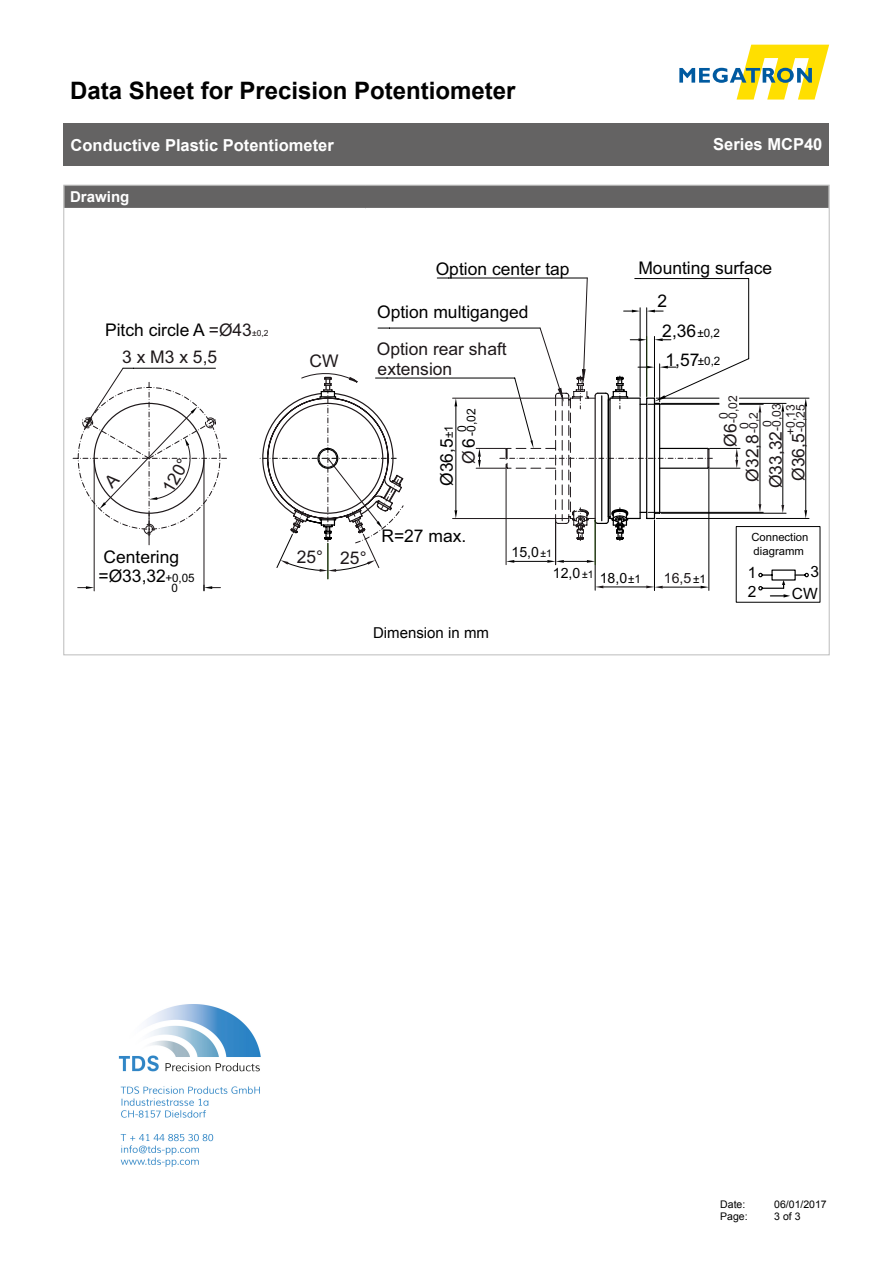
<style>
.page{position:relative;width:893px;height:1263px;background:#fff}
.page>*{position:absolute;margin:0;border:0;box-sizing:border-box;transform-origin:0 0}
.t1{font:700 24px "Arial";color:#000}
.t2{font:17.4px/37.3px "Arial";color:#000}
.t3{font:17.4px/23px "Arial";color:#1e181a;text-align:center}
.t4{font:700 16.5px "Arial";color:#fff}
.t5{font:15.6px "Arial";color:#000}
.t6{font:15px "Arial";color:#000}
.t7{font:700 15px "Arial";color:#fff}
.t8{font:14.1px "Arial";color:#000}
.t9{font:14.1px "Arial";color:#1e181a}
.t10{font:12.15px/23.2px "Arial";color:#1e181a}
.t11{font:12.15px "Arial";color:#000}
.t12{font:11.7px "Arial";color:#000}
.t13{font:11.25px/14.7px "Arial";color:#000}
.t14{font:10.5px "Arial";color:#000}
.s1{color:#1e181a}
.s2{font-size:8.55px;color:#1e181a}
.s3{font-size:11.7px}
.s4{font-size:12.15px}
.s5{font-size:10.35px}
.s6{font-size:11.7px;color:#000}
</style>
<div class="page">
<svg style="left:679px;top:45px;width:150px;height:55px"></svg>
<div style="left:64px;top:123px;width:765px;height:43px;background:#646363"></div>
<div style="left:66px;top:187px;width:761px;height:21px;background:#646363"></div>
<hr style="left:94px;top:460px;width:1px;height:131px;background:#1e181a">
<hr style="left:203px;top:460px;width:1px;height:131px;background:#1e181a">
<svg style="left:78px;top:586px;width:16px;height:3px"></svg>
<svg style="left:203px;top:585px;width:17px;height:5px"></svg>
<hr style="left:134px;top:368px;width:81px;height:1px;background:#000">
<svg style="left:276px;top:277px;width:533px;height:320px"></svg>
<svg style="left:197px;top:376px;width:399px;height:164px"></svg>
<img style="left:118px;top:1004px;width:143px;height:163px">
<svg style="left:82px;top:367px;width:115px;height:180px"></svg>
<h1 class="t1" style="left:70px;top:74px;width:447px">Data Sheet for Precision Potentiometer</h1>
<p class="t4" style="left:71px;top:134px;width:265px">Conductive Plastic Potentiometer</p>
<p class="t4" style="left:713px;top:133px;width:111px">Series MCP40</p>
<p class="t7" style="left:70px;top:187px;width:61px">Drawing</p>
<p class="t2" style="left:105px;top:311px;width:165px">Pitch circle A <span class="s1">=Ø43</span><span class="s2">±0,2</span></p>
<p class="t3" style="left:122px;top:346px;width:97px">3 x M3 x 5,5</p>
<p class="t3" style="left:157px;top:485px;width:38px;rotate:-60deg">120°</p>
<p class="t2" style="left:99px;top:547px;width:98px;line-height:19px">Centering =Ø33,32<span class="s3">+0,05</span></p>
<p class="t12" style="left:172px;top:580px;width:8px">0</p>
<p class="t3" style="left:309px;top:349px;width:31px">CW</p>
<p class="t2" style="left:436px;top:251px;width:135px">Option center tap</p>
<p class="t2" style="left:377px;top:293px;width:153px">Option multiganged<br><span class="s1">Option rear shaft</span></p>
<p class="t3" style="left:378px;top:358px;width:76px">extension</p>
<p class="t11" style="left:463px;top:436px;width:29px;rotate:-90deg">-0,02</p>
<p class="t11" style="left:454px;top:432px;width:8px;rotate:-90deg">0</p>
<p class="t2" style="left:436px;top:486px;width:62px;line-height:22px;text-align:center;rotate:-90deg">Ø36,5<span class="s3">±1<br></span><span class="s1">Ø</span>6</p>
<p class="t2" style="left:638px;top:250px;width:135px">Mounting surface</p>
<p class="t2" style="left:657px;top:283px;width:11px">2</p>
<p class="t2" style="left:662px;top:313px;width:59px">2,36<span class="s3">±0,2</span></p>
<p class="t2" style="left:666px;top:341px;width:56px">1,57<span class="s3">±0,2</span></p>
<p class="t10" style="left:721px;top:423px;width:29px;rotate:-90deg">-0,02</p>
<p class="t10" style="left:765px;top:431px;width:29px;rotate:-90deg">-0,03</p>
<p class="t10" style="left:756px;top:435px;width:32px;text-indent:8px;rotate:-90deg">0 +0,13</p>
<p class="t10" style="left:789px;top:432px;width:29px;rotate:-90deg">-0,25</p>
<p class="t10" style="left:712px;top:419px;width:8px;rotate:-90deg">0</p>
<p class="t3" style="left:741px;top:481px;width:71px;rotate:-90deg">Ø32,8<span class="s4">-0,2</span></p>
<p class="t10" style="left:733px;top:429px;width:8px;rotate:-90deg">0</p>
<p class="t3" style="left:719px;top:447px;width:25px;rotate:-90deg">Ø6</p>
<p class="t3" style="left:764px;top:488px;width:59px;rotate:-90deg">Ø33,32<br>Ø36,5</p>
<p class="t3" style="left:297px;top:546px;width:71px">25° 25°</p>
<p class="t2" style="left:381px;top:518px;width:86px">R=27 max.</p>
<p class="t6" style="left:373px;top:623px;width:117px">Dimension in mm</p>
<p class="t8" style="left:511px;top:542px;width:42px">15,0<span class="s5">±1</span></p>
<p class="t8" style="left:553px;top:563px;width:42px">12,0 <span class="s5">±1</span></p>
<p class="t8" style="left:600px;top:569px;width:43px">18,0<span class="s3">±1</span></p>
<p class="t9" style="left:664px;top:569px;width:44px">16,5 <span class="s6">±1</span></p>
<p class="t13" style="left:751px;top:529px;width:59px">Connection diagramm</p>
<p class="t5" style="left:748px;top:562px;width:10px">1</p>
<p class="t5" style="left:748px;top:582px;width:10px">2</p>
<p class="t5" style="left:810px;top:561px;width:10px">3</p>
<p class="t5" style="left:792px;top:584px;width:27px">CW</p>
<p class="t14" style="left:720px;top:1197px;width:27px">Date:</p>
<p class="t14" style="left:774px;top:1197px;width:54px">06/01/2017</p>
<p class="t14" style="left:720px;top:1210px;width:29px">Page:</p>
<p class="t14" style="left:774px;top:1210px;width:28px">3 of 3</p>
</div>
